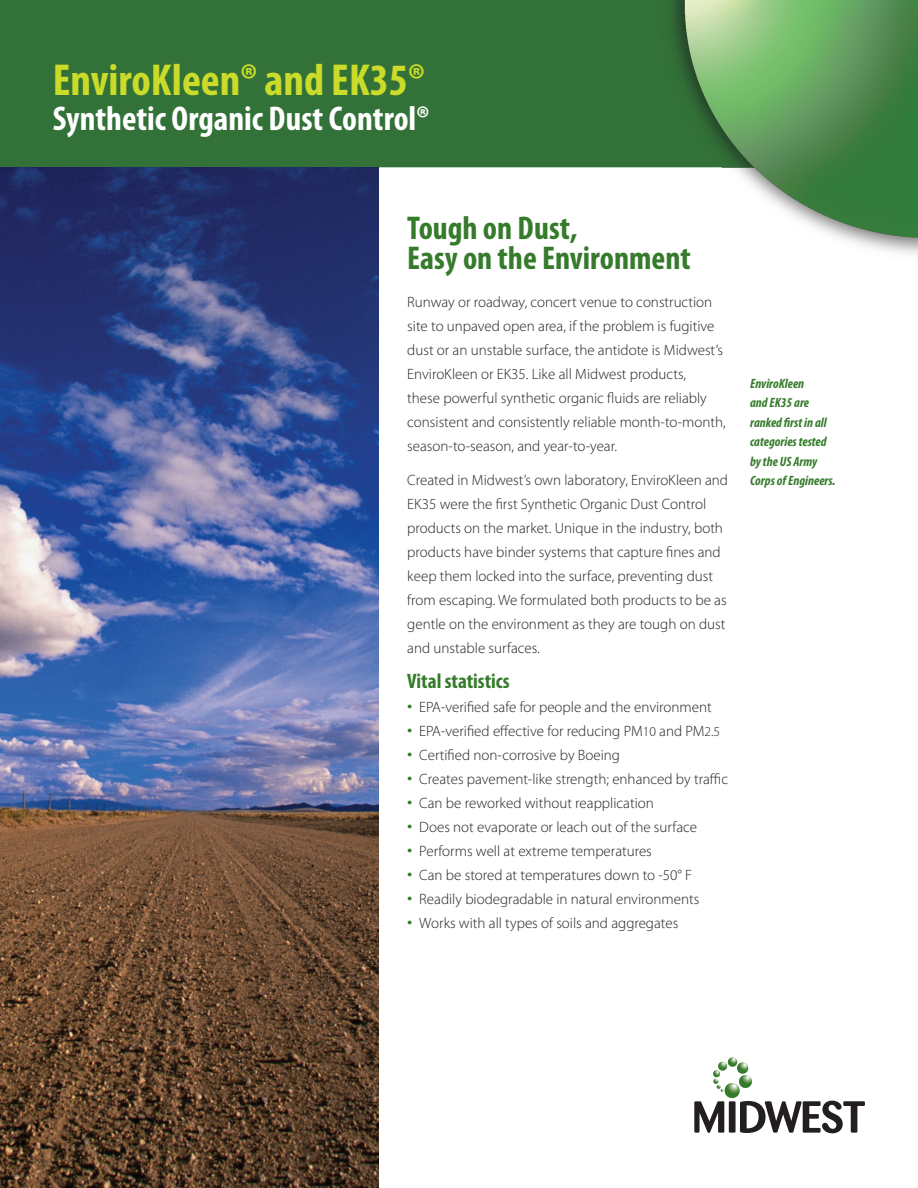
<style>
.page{position:relative;width:918px;height:1188px;background:#fff}
.page>*{position:absolute;margin:0;border:0;box-sizing:border-box;transform-origin:0 0}
.t1{font:700 condensed 45px "Myriad Pro";color:#cadb2a}
.t2{font:700 condensed 34.5px "Myriad Pro";color:#fff}
.t3{font:700 condensed 33px "Myriad Pro";color:#357b2b}
.t4{font:700 condensed 21px "Myriad Pro";color:#357b2b}
.t5{font:300 15px/24px "Myriad Pro";color:#231f20}
.t6{font:italic 700 condensed 13.5px "Myriad Pro";color:#357b2b}
.s1{font-size:21px;color:#357b2b}
.s2{font-size:13.5px}
</style>
<div class="page">
<img style="left:0;top:0;width:918px;height:260px">
<img style="left:1px;top:167px;width:378px;height:1021px">
<div style="left:729px;top:1101px;width:7px;height:32px;background:#231f20"></div>
<svg style="left:694px;top:1101px;width:30px;height:32px"></svg>
<svg style="left:740px;top:1101px;width:125px;height:32px"></svg>
<img style="left:724px;top:1092px;width:16px;height:7px">
<img style="left:749px;top:1076px;width:3px;height:11px">
<svg style="left:713px;top:1057px;width:36px;height:35px"></svg>
<p class="t1" style="left:53px;top:52px;width:374px">EnviroKleen® and EK35®</p>
<p class="t2" style="left:53px;top:97px;width:378px">Synthetic Organic Dust Control®</p>
<p class="t3" style="left:407px;top:207px;width:172px">Tough on Dust,</p>
<p class="t3" style="left:407px;top:237px;width:285px">Easy on the Environment</p>
<p class="t5" style="left:407px;top:290px;width:317px">Runway or roadway, concert venue to construction site to unpaved open area, if the problem is fugitive dust or an unstable surface, the antidote is Midwest’s EnviroKleen or EK35. Like all Midwest products,</p>
<p class="t5" style="left:407px;top:386px;width:320px">these powerful synthetic organic fluids are reliably consistent and consistently reliable month-to-month, season-to-season, and year-to-year.</p>
<p class="t5" style="left:407px;top:468px;width:322px">Created in Midwest’s own laboratory, EnviroKleen and EK35 were the first Synthetic Organic Dust Control products on the market. Unique in the industry, both products have binder systems that capture fines and keep them locked into the surface, preventing dust from escaping. We formulated both products to be as gentle on the environment as they are tough on dust and unstable surfaces.</p>
<p class="t4" style="left:407px;top:668px;width:104px">Vital statistics</p>
<p class="t5" style="left:407px;top:695px;width:306px"><span class="s1">•</span> EPA-verified safe for people and the environment</p>
<p class="t5" style="left:407px;top:719px;width:314px"><span class="s1">•</span> EPA-verified effective for reducing PM<span class="s2">10</span> and PM<span class="s2">2.5</span></p>
<p class="t5" style="left:407px;top:743px;width:214px"><span class="s1">•</span> Certified non-corrosive by Boeing</p>
<p class="t5" style="left:407px;top:767px;width:322px"><span class="s1">•</span> Creates pavement-like strength; enhanced by traffic</p>
<p class="t5" style="left:407px;top:791px;width:248px"><span class="s1">•</span> Can be reworked without reapplication</p>
<p class="t5" style="left:407px;top:815px;width:291px"><span class="s1">•</span> Does not evaporate or leach out of the surface</p>
<p class="t5" style="left:407px;top:839px;width:246px"><span class="s1">•</span> Performs well at extreme temperatures</p>
<p class="t5" style="left:407px;top:863px;width:286px"><span class="s1">•</span> Can be stored at temperatures down to -50° F</p>
<p class="t5" style="left:407px;top:887px;width:293px"><span class="s1">•</span> Readily biodegradable in natural environments</p>
<p class="t5" style="left:407px;top:911px;width:273px"><span class="s1">•</span> Works with all types of soils and aggregates</p>
<p class="t6" style="left:750px;top:375px;width:55px">EnviroKleen</p>
<p class="t6" style="left:750px;top:394px;width:60px">and EK35 are</p>
<p class="t6" style="left:750px;top:414px;width:78px">ranked first in all</p>
<p class="t6" style="left:750px;top:433px;width:78px">categories tested</p>
<p class="t6" style="left:750px;top:453px;width:69px">by the US Army</p>
<p class="t6" style="left:750px;top:472px;width:87px">Corps of Engineers.</p>
</div>
